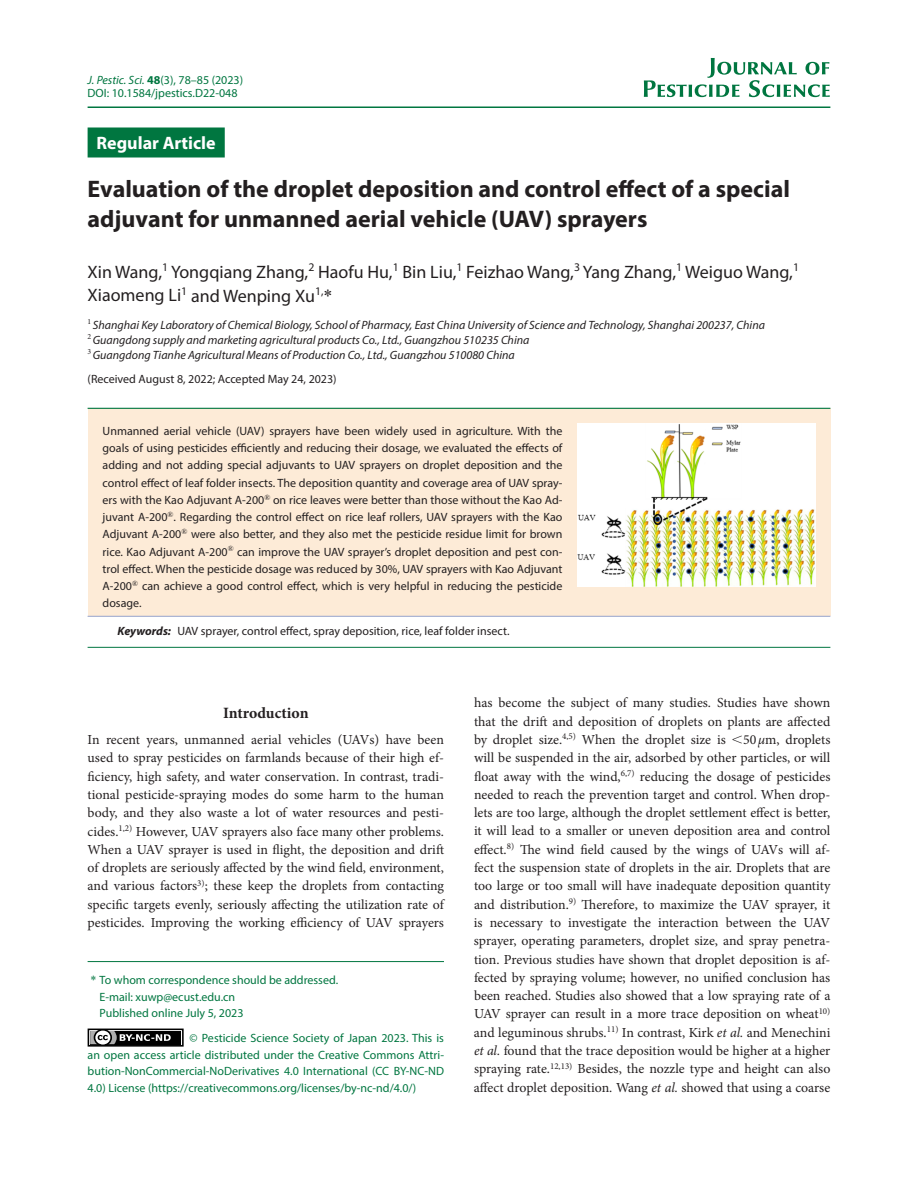
<style>
.page{position:relative;width:918px;height:1188px;background:#fff}
.page>*{position:absolute;margin:0;border:0;box-sizing:border-box;transform-origin:0 0}
.t1{font:700 24px/30px "Myriad Pro";color:#231f20}
.t2{font:18px/24px "Myriad Pro";color:#231f20}
.t3{font:700 18px "Myriad Pro";color:#fff}
.t4{font:700 15.75px "Minion Pro";letter-spacing:-.005em;color:#231f20}
.t5{font:13.8px/18.3px "Minion Pro";color:#231f20;text-align:justify}
.t6{font:12px/17.2px "Myriad Pro";color:#231f20;text-align:justify}
.t7{font:12px/16.5px "Myriad Pro";color:#007640}
.t8{font:italic 12px/15px "Myriad Pro";color:#231f20}
.s1{font-style:italic}
.s2{font-weight:700}
.s3{font-family:"Times New Roman"}
.s4{font-weight:700;font-style:italic}
</style>
<div class="page">
<div style="left:88px;top:1029px;width:96px;height:18px;border:2px solid #000"></div>
<div style="left:90px;top:1031px;width:91px;height:13px;background:#000"></div>
<svg style="left:90px;top:1031px;width:81px;height:13px"></svg>
<hr style="left:88px;top:106px;width:742px;height:2px;background:#007640">
<div style="left:88px;top:128px;width:137px;height:30px;background:#007640"></div>
<div style="left:88px;top:408px;width:742px;height:208px;background:#fdebd7"></div>
<hr style="left:88px;top:408px;width:742px;height:1px;background:#007640">
<hr style="left:88px;top:616px;width:742px;height:1px;background:#96a2c9">
<hr style="left:88px;top:647px;width:742px;height:1px;background:#007640">
<img style="left:577px;top:424px;width:238px;height:162px">
<hr style="left:88px;top:961px;width:356px;height:1px;background:#007640">
<svg style="left:644px;top:58px;width:186px;height:39px"></svg>
<p class="t7" style="left:88px;top:73px;width:157px;line-height:13.5px"><span class="s1">J. Pestic. Sci.</span> <span class="s2">48</span>(3), 78–85 (2023)<br>DOI: 10.1584/jpestics.D22-048</p>
<h2 class="t3" style="left:97px;top:131px;width:121px">Regular Article</h2>
<h1 class="t1" style="left:88px;top:173px;width:704px">Evaluation of the droplet deposition and control effect of a special adjuvant for unmanned aerial vehicle (UAV) sprayers</h1>
<h2 class="t2" style="left:88px;top:259px;width:713px">Xin Wang,<sup>1</sup> Yongqiang Zhang,<sup>2</sup> Haofu Hu,<sup>1</sup> Bin Liu,<sup>1</sup> Feizhao Wang,<sup>3</sup> Yang Zhang,<sup>1</sup> Weiguo Wang,<sup>1<br></sup>Xiaomeng Li<sup>1</sup> and Wenping Xu<sup>1,</sup><span class="s3">*</span></h2>
<p class="t8" style="left:88px;top:317px;width:679px"><sup>1</sup> Shanghai Key Laboratory of Chemical Biology, School of Pharmacy, East China University of Science and Technology, Shanghai 200237, China<br><sup>2</sup> Guangdong supply and marketing agricultural products Co., Ltd., Guangzhou 510235 China<br><sup>3</sup> Guangdong Tianhe Agricultural Means of Production Co., Ltd., Guangzhou 510080 China</p>
<p class="t6" style="left:88px;top:370px;width:251px">(Received August 8, 2022; Accepted May 24, 2023)</p>
<p class="t6" style="left:103px;top:422px;width:461px">Unmanned aerial vehicle (UAV) sprayers have been widely used in agriculture. With the goals of using pesticides efficiently and reducing their dosage, we evaluated the effects of adding and not adding special adjuvants to UAV sprayers on droplet deposition and the control effect of leaf folder insects. The deposition quantity and coverage area of UAV spray&shy;ers with the Kao Adjuvant A-200<sup>®</sup> on rice leaves were better than those without the Kao Ad&shy;juvant A-200<sup>®</sup>. Regarding the control effect on rice leaf rollers, UAV sprayers with the Kao Adjuvant A-200<sup>®</sup> were also better, and they also met the pesticide residue limit for brown rice. Kao Adjuvant A-200<sup>®</sup> can improve the UAV sprayer’s droplet deposition and pest con&shy;trol effect. When the pesticide dosage was reduced by 30%, UAV sprayers with Kao Adjuvant A-200<sup>®</sup> can achieve a good control effect, which is very helpful in reducing the pesticide dosage.</p>
<p class="t6" style="left:118px;top:622px;width:393px"><span class="s4">Keywords:</span> UAV sprayer, control effect, spray deposition, rice, leaf folder insect.</p>
<p class="t4" style="left:223px;top:702px;width:87px">Introduction</p>
<p class="t5" style="left:88px;top:731px;width:358px">In recent years, unmanned aerial vehicles (UAVs) have been used to spray pesticides on farmlands because of their high ef&shy;ficiency, high safety, and water conservation. In contrast, tradi&shy;tional pesticide-spraying modes do some harm to the human body, and they also waste a lot of water resources and pesti&shy;cides.<sup>1,2)</sup> However, UAV sprayers also face many other problems.<br>When a UAV sprayer is used in flight, the deposition and drift of droplets are seriously affected by the wind field, environment, and various factors<sup>3)</sup>; these keep the droplets from contacting specific targets evenly, seriously affecting the utilization rate of pesticides. Improving the working efficiency of UAV sprayers</p>
<p class="t7" style="left:100px;top:972px;width:240px;text-indent:-9px"><span class="s3">*</span> To whom correspondence should be addressed.<br>E-mail: xuwp@ecust.edu.cn<br>Published online July 5, 2023</p>
<p class="t7" style="left:88px;top:1030px;width:358px;text-align:justify;text-indent:102px">© Pesticide Science Society of Japan 2023. This is an open access article distributed under the Creative Commons Attri&shy;bution-NonCommercial-NoDerivatives 4.0 International (CC BY-NC-ND 4.0) License (https://creativecommons.org/licenses/by-nc-nd/4.0/)</p>
<p class="t5" style="left:474px;top:694px;width:358px">has become the subject of many studies. Studies have shown that the drift and deposition of droplets on plants are affected by droplet size.<sup>4,5)</sup> When the droplet size is</p>
<p class="t5" style="left:474px;top:731px;width:358px;text-indent:269px">50<span class="s1">µ</span>m, droplets will be suspended in the air, adsorbed by other particles, or will float away with the wind,<sup>6,7)</sup> reducing the dosage of pesticides needed to reach the prevention target and control. When drop&shy;lets are too large, although the droplet settlement effect is better, it will lead to a smaller or uneven deposition area and control effect.<sup>8)</sup> The wind field caused by the wings of UAVs will af&shy;fect the suspension state of droplets in the air. Droplets that are too large or too small will have inadequate deposition quantity and distribution.<sup>9)</sup> Therefore, to maximize the UAV sprayer, it is necessary to investigate the interaction between the UAV sprayer, operating parameters, droplet size, and spray penetra&shy;tion. Previous studies have shown that droplet deposition is af&shy;fected by spraying volume; however, no unified conclusion has been reached. Studies also showed that a low spraying rate of a UAV sprayer can result in a more trace deposition on wheat<sup>10) </sup>and leguminous shrubs.<sup>11)</sup> In contrast, Kirk <span class="s1">et al.</span> and Menechini <span class="s1">et al.</span> found that the trace deposition would be higher at a higher spraying rate.<sup>12,13)</sup> Besides, the nozzle type and height can also affect droplet deposition. Wang <span class="s1">et al.</span> showed that using a coarse</p>
</div>
